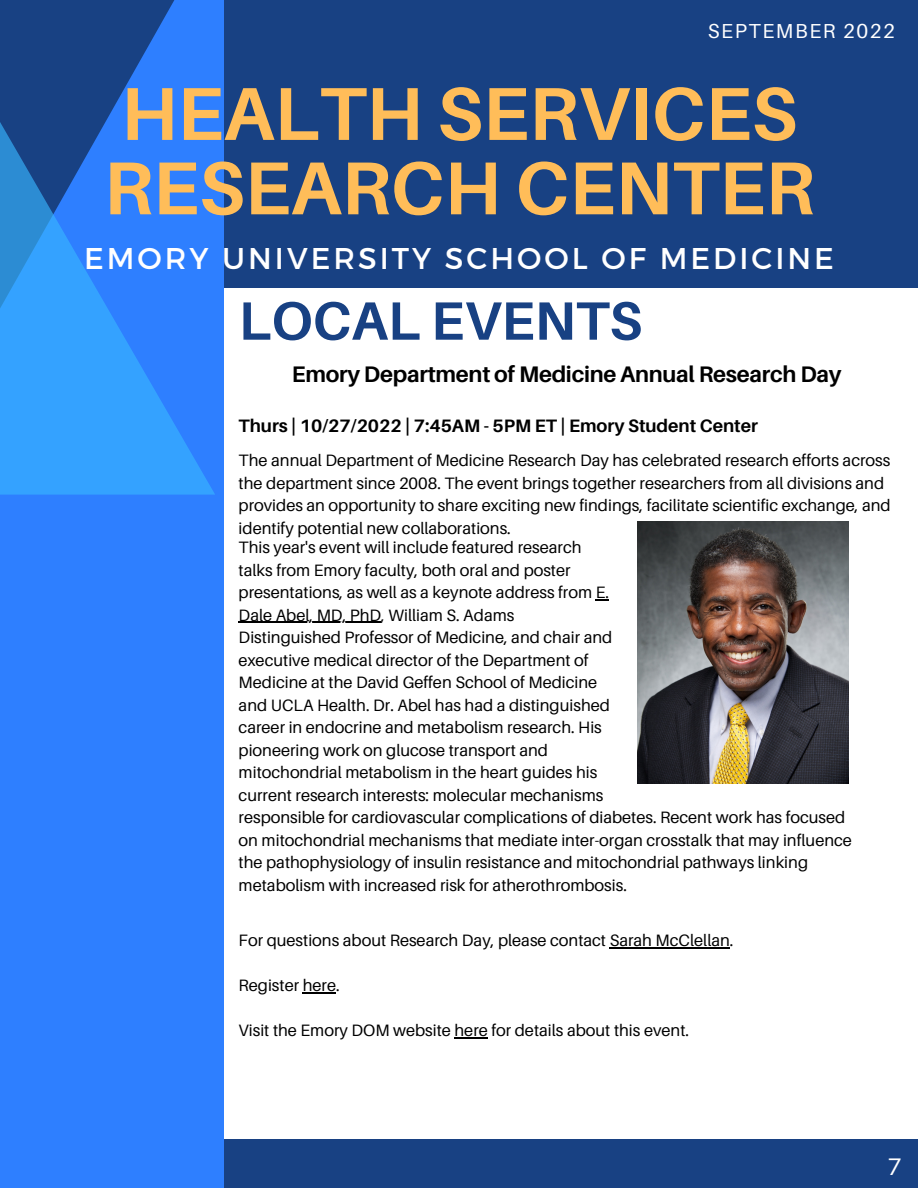
<style>
.page{position:relative;width:918px;height:1188px;background:#fff}
.page>*{position:absolute;margin:0;border:0;box-sizing:border-box;transform-origin:0 0}
.t1{font:700 75px/74.4px "Aileron";color:#ffbd59}
.t2{font:700 54px "Aileron";color:#184183}
.t3{font:30px "Montserrat";letter-spacing:.1em;color:#fff}
.t4{font:24px "Aileron";color:#fff}
.t5{font:700 22.5px "Aileron";letter-spacing:-.01em;color:#000}
.t6{font:20.25px "Aileron";letter-spacing:.08em;color:#fff}
.t7{font:700 18px "Aileron";color:#000}
.t8{font:16.5px/22.5px "Aileron";color:#000}
</style>
<div class="page">
<div style="left:221px;top:1140px;width:697px;height:48px;background:#184183"></div>
<div style="left:0;top:0;width:918px;height:288px;background:#184183"></div>
<div style="left:0;top:0;width:223px;height:1188px;background:#2e7fff"></div>
<svg style="left:0;top:0;width:224px;height:415px;fill:#184183"></svg>
<svg style="left:0;top:57px;width:215px;height:438px"></svg>
<img style="left:637px;top:521px;width:212px;height:262px">
<svg style="left:596px;top:599px;width:13px;height:1px"></svg>
<hr style="left:239px;top:622px;width:142px;height:1px;background:#000">
<hr style="left:610px;top:947px;width:120px;height:1px;background:#000">
<hr style="left:303px;top:992px;width:33px;height:1px;background:#000">
<hr style="left:455px;top:1037px;width:33px;height:1px;background:#000">
<p class="t6" style="left:708px;top:19px;width:189px">SEPTEMBER 2022</p>
<h1 class="t1" style="left:104px;top:75px;width:712px">HEALTH SERVICES<br>RESEARCH CENTER</h1>
<h3 class="t3" style="left:84px;top:239px;width:751px">EMORY UNIVERSITY SCHOOL OF MEDICINE</h3>
<h2 class="t2" style="left:239px;top:287px;width:405px">LOCAL EVENTS</h2>
<h3 class="t5" style="left:292px;top:361px;width:551px">Emory Department of Medicine Annual Research Day</h3>
<p class="t7" style="left:239px;top:415px;width:521px">Thurs | 10/27/2022 | 7:45AM - 5PM ET | Emory Student Center</p>
<p class="t8" style="left:239px;top:449px;width:654px">The annual Department of Medicine Research Day has celebrated research efforts across the department since 2008. The event brings together researchers from all divisions and provides an opportunity to share exciting new findings, facilitate scientific exchange, and identify potential new collaborations.</p>
<p class="t8" style="left:239px;top:536px;width:615px">This year's event will include featured research<br>talks from Emory faculty, both oral and poster<br>presentations, as well as a keynote address from E.<br>Dale Abel, MD, PhD, William S. Adams<br>Distinguished Professor of Medicine, and chair and<br>executive medical director of the Department of<br>Medicine at the David Geffen School of Medicine<br>and UCLA Health. Dr. Abel has had a distinguished<br>career in endocrine and metabolism research. His<br>pioneering work on glucose transport and<br>mitochondrial metabolism in the heart guides his<br>current research interests: molecular mechanisms<br>responsible for cardiovascular complications of diabetes. Recent work has focused on mitochondrial mechanisms that mediate inter-organ crosstalk that may influence the pathophysiology of insulin resistance and mitochondrial pathways linking metabolism with increased risk for atherothrombosis.</p>
<p class="t8" style="left:239px;top:929px;width:496px">For questions about Research Day, please contact Sarah McClellan.</p>
<p class="t8" style="left:239px;top:974px;width:103px">Register here.</p>
<p class="t8" style="left:239px;top:1019px;width:452px">Visit the Emory DOM website here for details about this event.</p>
<h3 class="t4" style="left:888px;top:1152px;width:15px">7</h3>
</div>
